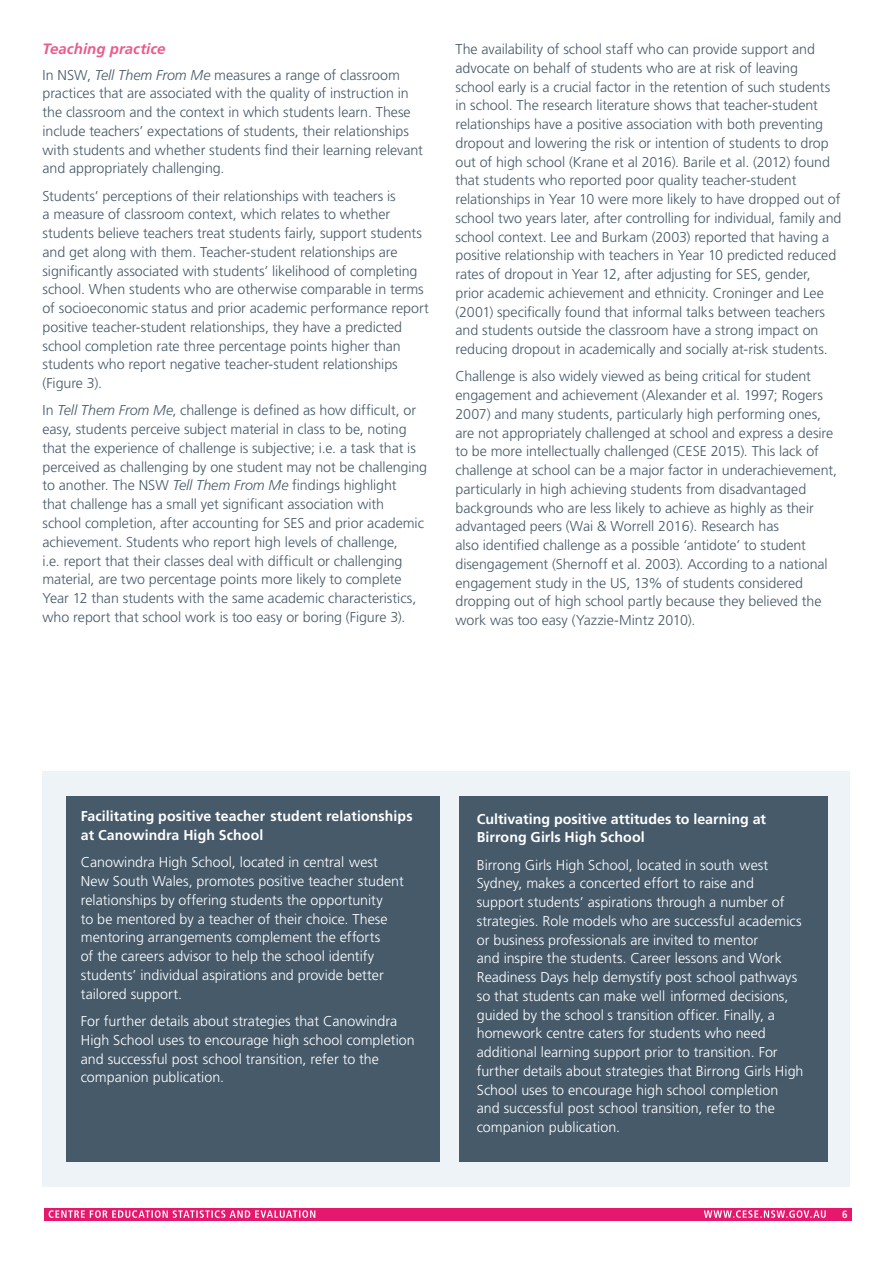
<style>
.page{position:relative;width:893px;height:1263px;background:#fff}
.page>*{position:absolute;margin:0;border:0;box-sizing:border-box;transform-origin:0 0}
.t1{font:italic 700 15px "Frutiger LT Pro";color:#eb5b88}
.t2{font:300 14.25px/18.8px "Frutiger LT Pro";letter-spacing:-.005em;color:#465a6a}
.t3{font:300 14.25px/18.8px "Frutiger LT Pro";color:#fff}
.t4{font:700 14.25px/18.8px "Frutiger LT Pro";letter-spacing:.005em;color:#fff}
.t5{font:700 condensed 10.5px "Frutiger LT Pro";color:#fff}
.s1{font-style:italic}
</style>
<div class="page">
<div style="left:43px;top:771px;width:807px;height:415px;background:#edf3f7"></div>
<div style="left:66px;top:796px;width:374px;height:365px;background:#465a6a"></div>
<div style="left:460px;top:796px;width:368px;height:365px;background:#465a6a"></div>
<div style="left:44px;top:1208px;width:808px;height:12px;background:#e6186d"></div>
<svg style="left:49px;top:1210px;width:266px;height:8px"></svg>
<svg style="left:704px;top:1210px;width:122px;height:8px"></svg>
<h4 class="t1" style="left:43px;top:40px;width:125px">Teaching practice</h4>
<p class="t2" style="left:43px;top:65px;width:382px">In NSW, <span class="s1">Tell Them From Me</span> measures a range of classroom practices that are associated with the quality of instruction in the classroom and the context in which students learn. These include teachers’ expectations of students, their relationships with students and whether students find their learning relevant and appropriately challenging.</p>
<p class="t2" style="left:43px;top:186px;width:388px">Students’ perceptions of their relationships with teachers is<br>a measure of classroom context, which relates to whether students believe teachers treat students fairly, support students and get along with them. Teacher-student relationships are significantly associated with students’ likelihood of completing school. When students who are otherwise comparable in terms of socioeconomic status and prior academic performance report positive teacher-student relationships, they have a predicted school completion rate three percentage points higher than students who report negative teacher-student relationships (Figure 3).</p>
<p class="t2" style="left:43px;top:401px;width:386px">In <span class="s1">Tell Them From Me</span>, challenge is defined as how difficult, or easy, students perceive subject material in class to be, noting that the experience of challenge is subjective; i.e. a task that is perceived as challenging by one student may not be challenging to another. The NSW <span class="s1">Tell Them From Me</span> findings highlight<br>that challenge has a small yet significant association with<br>school completion, after accounting for SES and prior academic achievement. Students who report high levels of challenge,<br>i.e. report that their classes deal with difficult or challenging material, are two percentage points more likely to complete Year 12 than students with the same academic characteristics, who report that school work is too easy or boring (Figure 3).</p>
<p class="t2" style="left:455px;top:40px;width:387px">The availability of school staff who can provide support and advocate on behalf of students who are at risk of leaving<br>school early is a crucial factor in the retention of such students in school. The research literature shows that teacher-student relationships have a positive association with both preventing dropout and lowering the risk or intention of students to drop out of high school (Krane et al 2016). Barile et al. (2012) found that students who reported poor quality teacher-student relationships in Year 10 were more likely to have dropped out of school two years later, after controlling for individual, family and school context. Lee and Burkam (2003) reported that having a positive relationship with teachers in Year 10 predicted reduced rates of dropout in Year 12, after adjusting for SES, gender, prior academic achievement and ethnicity. Croninger and Lee (2001) specifically found that informal talks between teachers and students outside the classroom have a strong impact on reducing dropout in academically and socially at-risk students.</p>
<p class="t2" style="left:455px;top:367px;width:383px">Challenge is also widely viewed as being critical for student engagement and achievement (Alexander et al. 1997; Rogers 2007) and many students, particularly high performing ones, are not appropriately challenged at school and express a desire to be more intellectually challenged (CESE 2015). This lack of challenge at school can be a major factor in underachievement, particularly in high achieving students from disadvantaged backgrounds who are less likely to achieve as highly as their advantaged peers (Wai &amp; Worrell 2016). Research has<br>also identified challenge as a possible ‘antidote’ to student disengagement (Shernoff et al. 2003). According to a national engagement study in the US, 13% of students considered dropping out of high school partly because they believed the work was too easy (Yazzie-Mintz 2010).</p>
<h3 class="t4" style="left:81px;top:807px;width:333px">Facilitating positive teacher student relationships at Canowindra High School</h3>
<p class="t3" style="left:81px;top:853px;width:325px">Canowindra High School, located in central west New South Wales, promotes positive teacher student relationships by offering students the opportunity<br>to be mentored by a teacher of their choice. These mentoring arrangements complement the efforts<br>of the careers advisor to help the school identify students’ individual aspirations and provide better tailored support.</p>
<p class="t3" style="left:81px;top:1012px;width:335px">For further details about strategies that Canowindra High School uses to encourage high school completion and successful post school transition, refer to the companion publication.</p>
<h3 class="t4" style="left:477px;top:809px;width:291px">Cultivating positive attitudes to learning at<br>Birrong Girls High School</h3>
<p class="t3" style="left:477px;top:855px;width:328px">Birrong Girls High School, located in south west Sydney, makes a concerted effort to raise and support students’ aspirations through a number of strategies. Role models who are successful academics or business professionals are invited to mentor<br>and inspire the students. Career lessons and Work Readiness Days help demystify post school pathways so that students can make well informed decisions, guided by the school s transition officer. Finally, a homework centre caters for students who need additional learning support prior to transition. For further details about strategies that Birrong Girls High School uses to encourage high school completion and successful post school transition, refer to the companion publication.</p>
<p class="t5" style="left:842px;top:1208px;width:7px">6</p>
</div>
